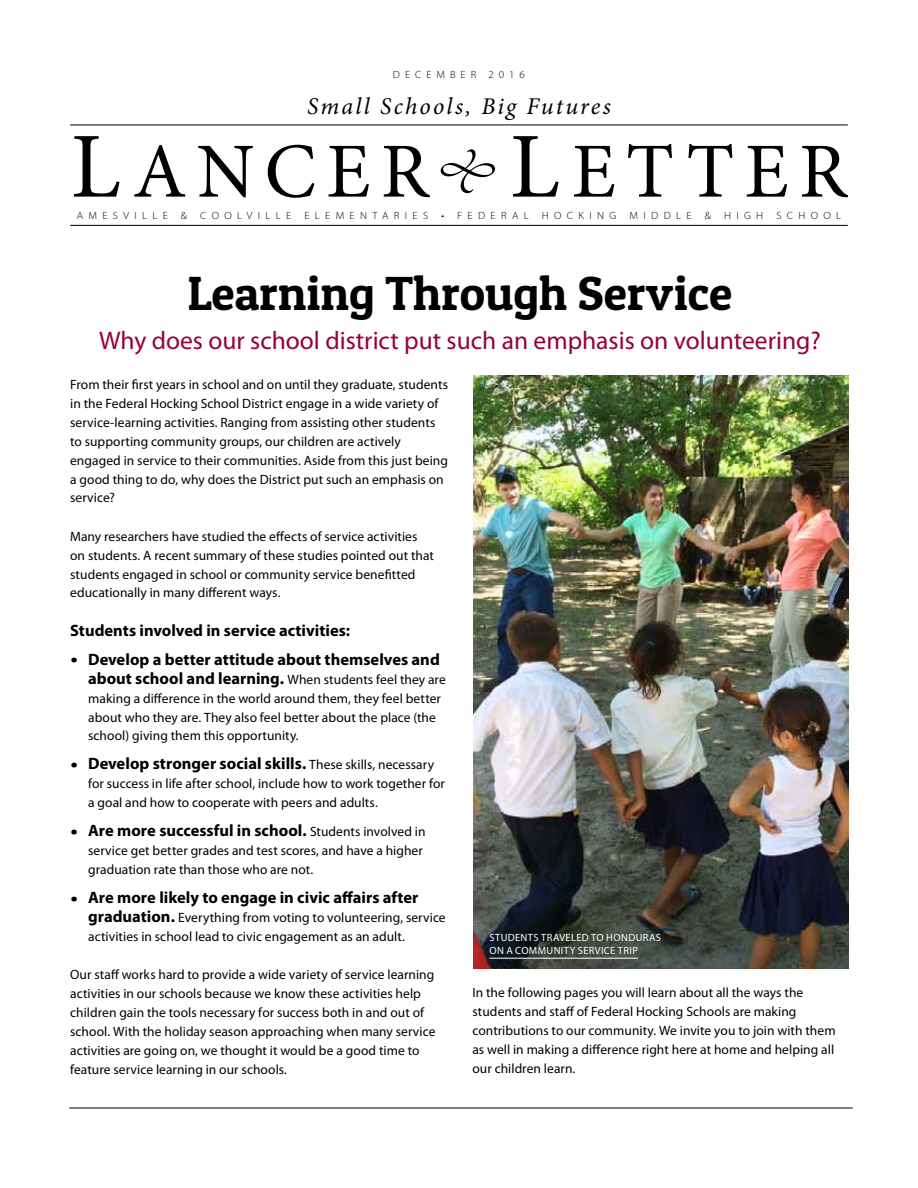
<style>
.page{position:relative;width:918px;height:1188px;background:#fff}
.page>*{position:absolute;margin:0;border:0;box-sizing:border-box;transform-origin:0 0}
.t1{font:93px "Minion Pro";color:#000}
.t2{font:78px "Minion Pro";letter-spacing:.13em;color:#000}
.t3{font:48px "Patua One";color:#000}
.t4{font:25.5px "Myriad Pro";color:#98002e}
.t5{font:italic 24px "Minion Pro";letter-spacing:.09em;color:#000}
.t6{font:700 16.5px/18.9px "Myriad Pro";color:#000}
.t7{font:13.5px/18.9px "Myriad Pro";letter-spacing:.005em;color:#000}
.t8{font:300 10.5px "Myriad Pro";letter-spacing:.485em;color:#000;scale:1.05 1}
.t9{font:10.5px/12.8px "Myriad Pro";letter-spacing:.04em;color:#fff}
.t10{font:300 10.5px "Myriad Pro";letter-spacing:.45em;color:#000;scale:1.05 1}
.s1{font-size:93px}
.s2{font-family:"Patua One";font-weight:400;font-size:22.5px}
.s3{font-weight:400;font-size:13.5px}
.s4{font-weight:700;font-size:16.5px}
</style>
<div class="page">
<hr style="left:70px;top:125px;width:778px;height:1px;background:#000">
<hr style="left:70px;top:225px;width:778px;height:1px;background:#000">
<img style="left:473px;top:376px;width:375px;height:593px">
<hr style="left:489px;top:958px;width:149px;height:1px;background:#fff">
<hr style="left:69px;top:1108px;width:784px;height:1px;background:#000">
<p class="t10" style="left:393px;top:68px;width:127px">DECEMBER 2016</p>
<h3 class="t5" style="left:307px;top:90px;width:305px">Small Schools, Big Futures</h3>
<h1 class="t1" style="left:71px;top:105px;width:52px">L</h1>
<p class="t8" style="left:77px;top:209px;width:88px">AMESVILLE</p>
<p class="t8" style="left:181px;top:209px;width:7px">&amp;</p>
<p class="t8" style="left:200px;top:209px;width:88px">COOLVILLE</p>
<p class="t8" style="left:304px;top:209px;width:119px">ELEMENTARIES</p>
<p class="t8" style="left:441px;top:209px;width:85px">• FEDERAL</p>
<p class="t8" style="left:542px;top:209px;width:72px">HOCKING</p>
<p class="t8" style="left:630px;top:209px;width:61px">MIDDLE</p>
<p class="t8" style="left:705px;top:209px;width:7px">&amp;</p>
<p class="t8" style="left:724px;top:209px;width:39px">HIGH</p>
<p class="t8" style="left:776px;top:209px;width:63px">SCHOOL</p>
<h2 class="t2" style="left:133px;top:119px;width:716px">ANCER <span class="s1">L</span>ETTER</h2>
<h3 class="t3" style="left:187px;top:264px;width:547px">Learning Through Service</h3>
<h3 class="t4" style="left:99px;top:324px;width:723px">Why does our school district put such an emphasis on volunteering?</h3>
<p class="t7" style="left:70px;top:375px;width:379px">From their first years in school and on until they graduate, students in the Federal Hocking School District engage in a wide variety of service-learning activities. Ranging from assisting other students to supporting community groups, our children are actively engaged in service to their communities. Aside from this just being a good thing to do, why does the District put such an emphasis on service?</p>
<p class="t7" style="left:70px;top:527px;width:365px">Many researchers have studied the effects of service activities on students. A recent summary of these studies pointed out that students engaged in school or community service benefitted educationally in many different ways.</p>
<p class="t6" style="left:70px;top:620px;width:282px">Students involved in service activities:</p>
<p class="t6" style="left:88px;top:649px;width:359px;text-indent:-18px"><span class="s2">•</span> Develop a better attitude about themselves and about school and learning. <span class="s3">When students feel they are</span></p>
<p class="t7" style="left:88px;top:688px;width:354px">making a difference in the world around them, they feel better about who they are. They also feel better about the place (the school) giving them this opportunity.</p>
<p class="t6" style="left:70px;top:754px;width:365px"><span class="s2">•</span> Develop stronger social skills. <span class="s3">These skills, necessary</span></p>
<p class="t7" style="left:88px;top:774px;width:358px">for success in life after school, include how to work together for a goal and how to cooperate with peers and adults.</p>
<p class="t6" style="left:70px;top:821px;width:357px"><span class="s2">•</span> Are more successful in school. <span class="s3">Students involved in</span></p>
<p class="t7" style="left:88px;top:841px;width:336px">service get better grades and test scores, and have a higher graduation rate than those who are not.</p>
<p class="t6" style="left:70px;top:888px;width:350px"><span class="s2">•</span> Are more likely to engage in civic affairs after</p>
<p class="t7" style="left:88px;top:908px;width:359px"><span class="s4">graduation.</span> Everything from voting to volunteering, service activities in school lead to civic engagement as an adult.</p>
<p class="t7" style="left:70px;top:965px;width:367px">Our staff works hard to provide a wide variety of service learning activities in our schools because we know these activities help children gain the tools necessary for success both in and out of school. With the holiday season approaching when many service activities are going on, we thought it would be a good time to feature service learning in our schools.</p>
<p class="t9" style="left:489px;top:931px;width:161px">Students traveled to Honduras on a comm</p>
<p class="t9" style="left:547px;top:944px;width:93px">unity service tri p</p>
<p class="t7" style="left:472px;top:983px;width:365px">In the following pages you will learn about all the ways the students and staff of Federal Hocking Schools are making contributions to our community. We invite you to join with them as well in making a difference right here at home and helping all our children learn.</p>
</div>
